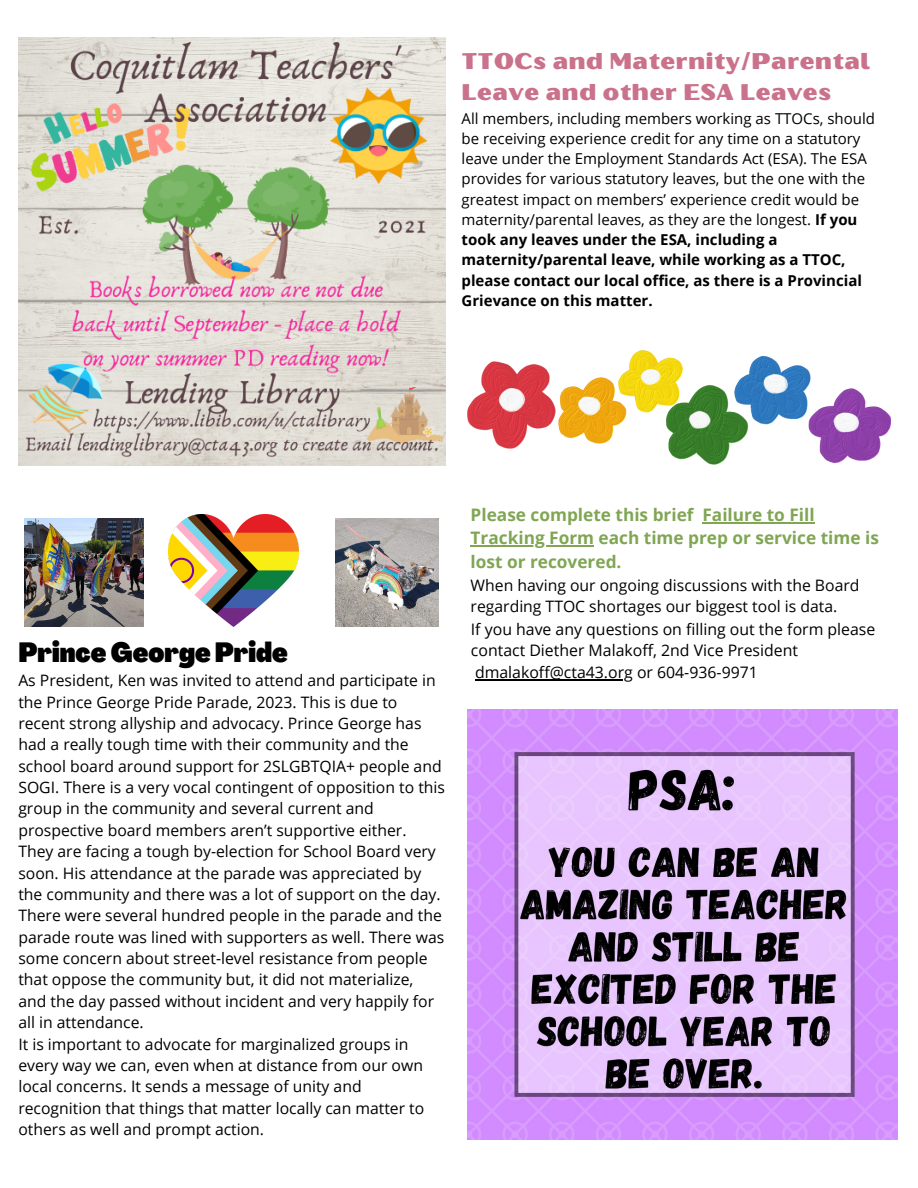
<style>
.page{position:relative;width:918px;height:1188px;background:#fff}
.page>*{position:absolute;margin:0;border:0;box-sizing:border-box;transform-origin:0 0}
.t1{font:900 condensed 27.3px "Agrandir";color:#000}
.t2{font:22.8px/31.5px "Oilvare Base";color:#ca718b}
.t3{font:700 17.25px/23.7px "Open Sans";color:#80a654}
.t4{font:15.9px/21.3px "Open Sans";color:#000}
.t5{font:15.75px/21.3px "Open Sans";color:#000}
.t6{font:15px/20.2px "Open Sans";color:#000}
.s1{font-weight:700}
</style>
<div class="page">
<img style="left:18px;top:38px;width:428px;height:427px">
<hr style="left:475px;top:679px;width:158px;height:1px;background:#000">
<hr style="left:703px;top:522px;width:112px;height:1px;background:#80a654">
<hr style="left:471px;top:546px;width:123px;height:1px;background:#80a654">
<img style="left:24px;top:518px;width:120px;height:108px">
<img style="left:336px;top:518px;width:102px;height:108px">
<img style="left:168px;top:514px;width:131px;height:113px">
<img style="left:468px;top:710px;width:430px;height:429px">
<img style="left:468px;top:350px;width:423px;height:115px">
<p class="t2" style="left:462px;top:45px;width:410px">TTOCs and Maternity/Parental<br>Leave and other ESA Leaves</p>
<p class="t6" style="left:462px;top:108px;width:415px">All members, including members working as TTOCs, should be receiving experience credit for any time on a statutory leave under the Employment Standards Act (ESA). The ESA provides for various statutory leaves, but the one with the greatest impact on members’ experience credit would be maternity/parental leaves, as they are the longest. <span class="s1">If you took any leaves under the ESA, including a maternity/parental leave, while working as a TTOC, please contact our local office, as there is a Provincial Grievance on this matter.</span></p>
<p class="t1" style="left:18px;top:641px;width:271px">Prince George Pride</p>
<p class="t5" style="left:18px;top:669px;width:428px">As President, Ken was invited to attend and participate in the Prince George Pride Parade, 2023. This is due to recent strong allyship and advocacy. Prince George has had a really tough time with their community and the school board around support for 2SLGBTQIA+ people and SOGI. There is a very vocal contingent of opposition to this group in the community and several current and prospective board members aren’t supportive either.<br>They are facing a tough by-election for School Board very soon. His attendance at the parade was appreciated by the community and there was a lot of support on the day.<br>There were several hundred people in the parade and the parade route was lined with supporters as well. There was some concern about street-level resistance from people that oppose the community but, it did not materialize, and the day passed without incident and very happily for all in attendance.</p>
<p class="t5" style="left:18px;top:1033px;width:408px">It is important to advocate for marginalized groups in every way we can, even when at distance from our own local concerns. It sends a message of unity and recognition that things that matter locally can matter to others as well and prompt action.</p>
<p class="t3" style="left:471px;top:502px;width:410px">Please complete this brief Failure to Fill<br>Tracking Form each time prep or service time is lost or recovered.</p>
<p class="t5" style="left:471px;top:574px;width:390px">When having our ongoing discussions with the Board regarding TTOC shortages our biggest tool is data.</p>
<p class="t4" style="left:471px;top:618px;width:406px">If you have any questions on filling out the form please contact Diether Malakoff, 2nd Vice President dmalakoff@cta43.org or 604-936-9971</p>
</div>
